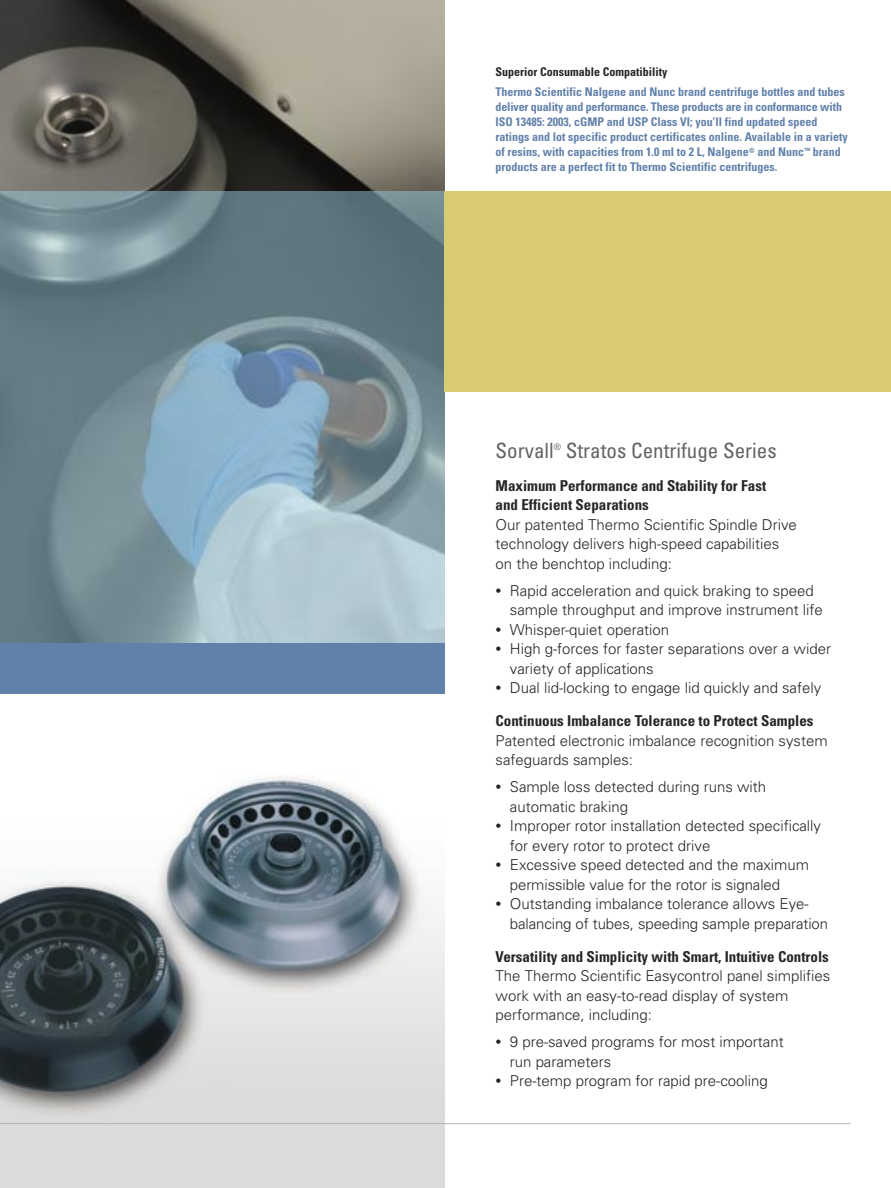
<style>
.page{position:relative;width:891px;height:1188px;background:#fff}
.page>*{position:absolute;margin:0;border:0;box-sizing:border-box;transform-origin:0 0}
.t1{font:condensed 21px "Univers";color:#616366}
.t2{font:300 15px/19.5px "Univers";color:#272627}
.t3{font:700 condensed 15px/19.5px "Univers";color:#272627}
.t4{font:700 condensed 12px/15px "Univers";color:#6281aa}
.t5{font:700 condensed 12px "Univers";color:#272627}
.t6{font:condensed 9px "Univers";color:#616366}
.s1{font-size:12px}
</style>
<div class="page">
<img style="left:0;top:775px;width:445px;height:413px">
<img style="left:0;top:0;width:445px;height:191px">
<img style="left:0;top:191px;width:445px;height:453px">
<div style="left:0;top:644px;width:445px;height:50px;background:#6281aa"></div>
<div style="left:445px;top:191px;width:446px;height:201px;background:#d8cb71"></div>
<hr style="left:0;top:1123px;width:850px;height:1px;background:#b0b1b3">
<p class="t5" style="left:496px;top:68px;width:173px">Superior Consumable Compatibility</p>
<p class="t4" style="left:496px;top:85px;width:354px">Thermo Scientific Nalgene and Nunc brand centrifuge bottles and tubes deliver quality and performance. These products are in conformance with ISO 13485: 2003, cGMP and USP Class VI; you’ll find updated speed ratings and lot specific product certificates online. Available in a variety of resins, with capacities from 1.0 ml to 2 L, Nalgene<sup>®</sup> and Nunc<sup>™</sup> brand products are a perfect fit to Thermo Scientific centrifuges.</p>
<h1 class="t1" style="left:496px;top:443px;width:60px">Sorvall</h1>
<p class="t6" style="left:554px;top:444px;width:9px">®</p>
<h1 class="t1" style="left:566px;top:443px;width:212px">Stratos Centrifuge Series</h1>
<p class="t3" style="left:496px;top:477px;width:272px">Maximum Performance and Stability for Fast and Efficient Separations</p>
<p class="t2" style="left:496px;top:516px;width:303px">Our patented Thermo Scientific Spindle Drive technology delivers high-speed capabilities on the benchtop including:</p>
<p class="t2" style="left:510px;top:582px;width:314px;text-indent:-14px"><span class="s1">•</span> Rapid acceleration and quick braking to speed sample throughput and improve instrument life</p>
<p class="t2" style="left:496px;top:621px;width:175px"><span class="s1">•</span> Whisper-quiet operation</p>
<p class="t2" style="left:510px;top:640px;width:323px;text-indent:-14px"><span class="s1">•</span> High g-forces for faster separations over a wider variety of applications</p>
<p class="t2" style="left:496px;top:679px;width:327px"><span class="s1">•</span> Dual lid-locking to engage lid quickly and safely</p>
<p class="t3" style="left:496px;top:713px;width:319px">Continuous Imbalance Tolerance to Protect Samples</p>
<p class="t2" style="left:496px;top:732px;width:334px">Patented electronic imbalance recognition system safeguards samples:</p>
<p class="t2" style="left:510px;top:778px;width:258px;text-indent:-14px"><span class="s1">•</span> Sample loss detected during runs with automatic braking</p>
<p class="t2" style="left:510px;top:817px;width:313px;text-indent:-14px"><span class="s1">•</span> Improper rotor installation detected specifically for every rotor to protect drive</p>
<p class="t2" style="left:510px;top:856px;width:301px;text-indent:-14px"><span class="s1">•</span> Excessive speed detected and the maximum permissible value for the rotor is signaled</p>
<p class="t2" style="left:510px;top:895px;width:320px;text-indent:-14px"><span class="s1">•</span> Outstanding imbalance tolerance allows Eye&shy;balancing of tubes, speeding sample preparation</p>
<p class="t3" style="left:496px;top:948px;width:335px">Versatility and Simplicity with Smart, Intuitive Controls</p>
<p class="t2" style="left:496px;top:967px;width:336px">The Thermo Scientific Easycontrol panel simplifies work with an easy-to-read display of system performance, including:</p>
<p class="t2" style="left:510px;top:1033px;width:275px;text-indent:-14px"><span class="s1">•</span> 9 pre-saved programs for most important run parameters</p>
<p class="t2" style="left:496px;top:1072px;width:274px"><span class="s1">•</span> Pre-temp program for rapid pre-cooling</p>
</div>
